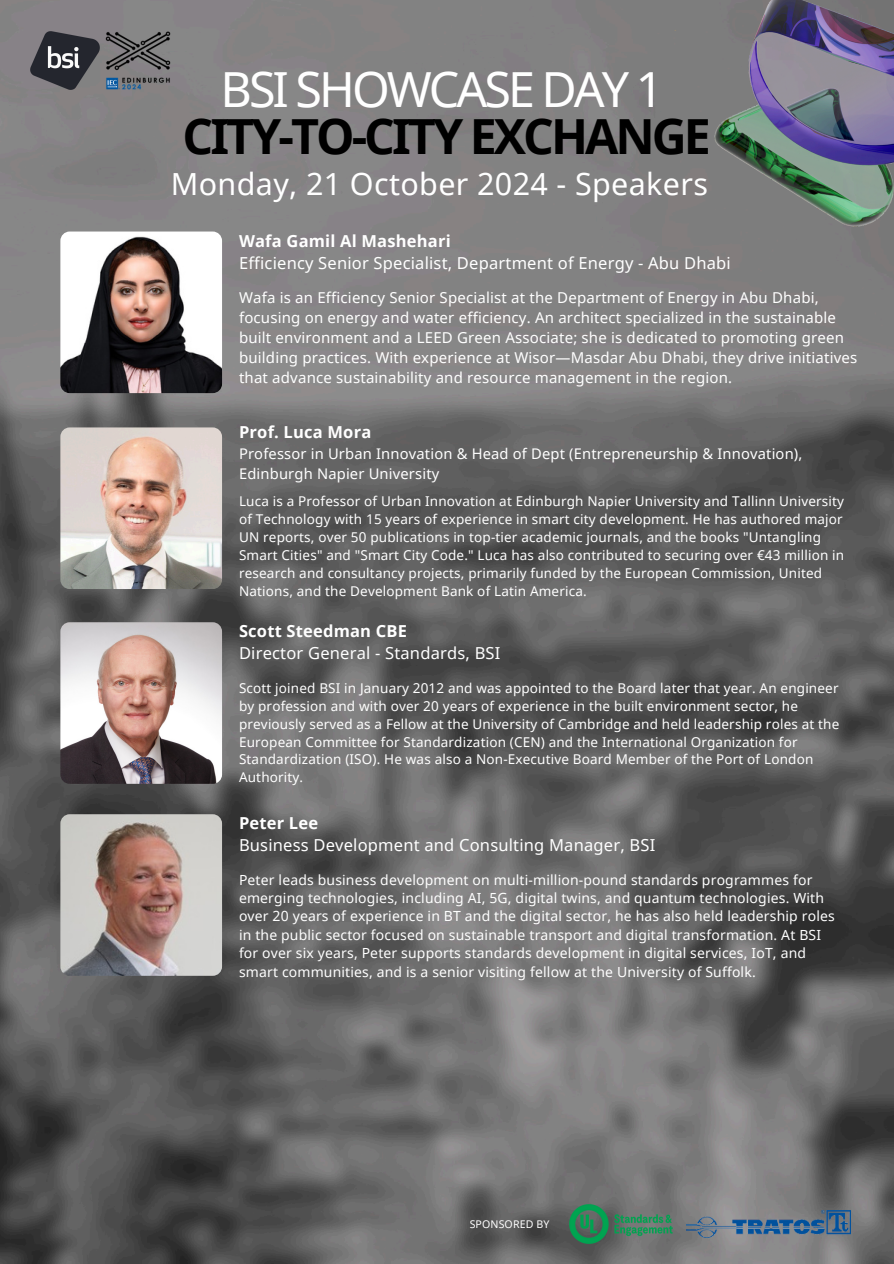
<style>
.page{position:relative;width:894px;height:1264px;background:#fff}
.page>*{position:absolute;margin:0;border:0;box-sizing:border-box;transform-origin:0 0}
.t1{font:700 48.45px/47.2px "Noto Sans";letter-spacing:-.06em;color:#000;text-align:center}
.t2{font:30.45px "Noto Sans";letter-spacing:.015em;color:#fff}
.t3{font:16.5px/21.9px "Noto Sans";letter-spacing:.01em;color:#fff}
.t4{font:700 16.5px "Noto Sans";letter-spacing:.01em;color:#fff}
.t5{font:15px/20.1px "Noto Sans";letter-spacing:.01em;color:#fff}
.t6{font:14.7px/20px "Noto Sans";letter-spacing:.01em;color:#fff}
.t7{font:13.95px/18.5px "Noto Sans";letter-spacing:.015em;color:#fff}
.t8{font:13.5px/17.9px "Noto Sans";letter-spacing:.01em;color:#fff}
.t9{font:10.65px "Noto Sans";letter-spacing:.015em;color:#fff}
.s1{font-weight:400;color:#fff}
.s2{font-weight:700}
</style>
<div class="page">
<img style="left:0;top:0;width:893px;height:1263px">
<img style="left:647px;top:0;width:246px;height:232px">
<img style="left:105px;top:31px;width:66px;height:59px">
<img style="left:30px;top:31px;width:69px;height:59px">
<img style="left:569px;top:1204px;width:102px;height:39px">
<img style="left:686px;top:1210px;width:164px;height:27px">
<img style="left:60px;top:814px;width:162px;height:161px;border-radius:9px">
<img style="left:60px;top:622px;width:162px;height:161px;border-radius:9px">
<img style="left:60px;top:427px;width:162px;height:162px;border-radius:9px">
<img style="left:60px;top:231px;width:162px;height:162px;border-radius:9px">
<h2 class="t1" style="left:182px;top:65px;width:530px"><span class="s1">BSI SHOWCASE DAY 1<br></span>CITY-TO-CITY EXCHANGE</h2>
<h1 class="t2" style="left:171px;top:162px;width:538px">Monday, 21 October 2024 - Speakers</h1>
<p class="t3" style="left:239px;top:229px;width:493px"><span class="s2">Wafa Gamil Al Mashehari<br></span>Efficiency Senior Specialist, Department of Energy - Abu Dhabi</p>
<p class="t5" style="left:239px;top:287px;width:619px">Wafa is an Efficiency Senior Specialist at the Department of Energy in Abu Dhabi, focusing on energy and water efficiency. An architect specialized in the sustainable built environment and a LEED Green Associate; she is dedicated to promoting green building practices. With experience at Wisor—Masdar Abu Dhabi, they drive initiatives that advance sustainability and resource management in the region.</p>
<h3 class="t4" style="left:239px;top:421px;width:134px">Prof. Luca Mora</h3>
<h3 class="t6" style="left:239px;top:443px;width:565px">Professor in Urban Innovation &amp; Head of Dept (Entrepreneurship &amp; Innovation),<br>Edinburgh Napier University</h3>
<h4 class="t8" style="left:239px;top:491px;width:606px">Luca is a Professor of Urban Innovation at Edinburgh Napier University and Tallinn University of Technology with 15 years of experience in smart city development. He has authored major UN reports, over 50 publications in top-tier academic journals, and the books "Untangling Smart Cities" and "Smart City Code." Luca has also contributed to securing over €43 million in research and consultancy projects, primarily funded by the European Commission, United Nations, and the Development Bank of Latin America.</h4>
<h3 class="t3" style="left:239px;top:619px;width:263px;line-height:22.5px"><span class="s2">Scott Steedman CBE<br></span>Director General - Standards, BSI</h3>
<h4 class="t8" style="left:239px;top:679px;width:601px">Scott joined BSI in January 2012 and was appointed to the Board later that year. An engineer by profession and with over 20 years of experience in the built environment sector, he previously served as a Fellow at the University of Cambridge and held leadership roles at the European Committee for Standardization (CEN) and the International Organization for Standardization (ISO). He was also a Non-Executive Board Member of the Port of London Authority.</h4>
<h4 class="t3" style="left:239px;top:812px;width:418px"><span class="s2">Peter Lee<br></span>Business Development and Consulting Manager, BSI</h4>
<h4 class="t7" style="left:239px;top:870px;width:597px">Peter leads business development on multi-million-pound standards programmes for emerging technologies, including AI, 5G, digital twins, and quantum technologies. With over 20 years of experience in BT and the digital sector, he has also held leadership roles in the public sector focused on sustainable transport and digital transformation. At BSI for over six years, Peter supports standards development in digital services, IoT, and smart communities, and is a senior visiting fellow at the University of Suffolk.</h4>
<p class="t9" style="left:469px;top:1216px;width:81px">SPONSORED BY</p>
</div>
